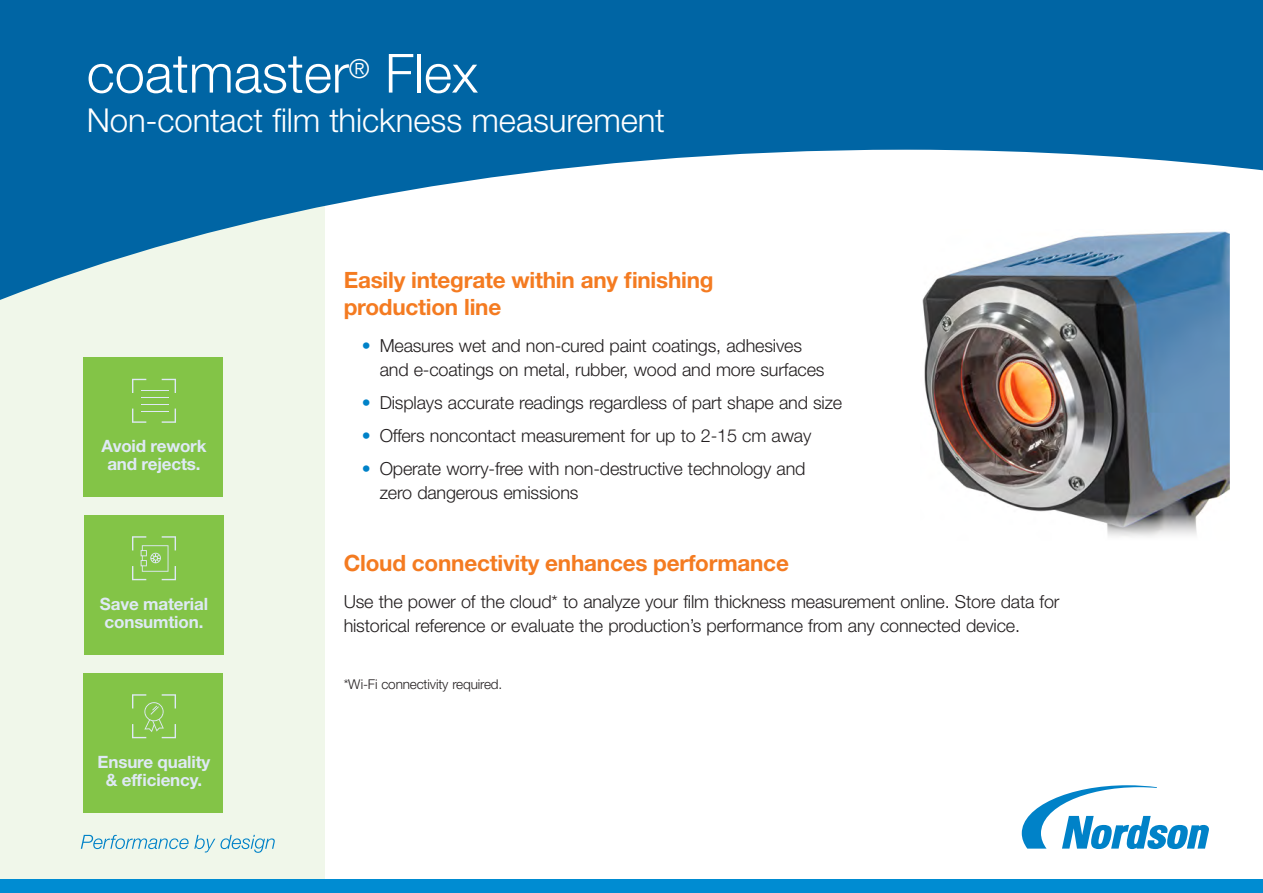
<style>
.page{position:relative;width:1263px;height:893px;background:#fff}
.page>*{position:absolute;margin:0;border:0;box-sizing:border-box;transform-origin:0 0}
.t1{font:300 54px "Helvetica Neue LT Std";color:#fff}
.t2{font:300 33px "Helvetica Neue LT Std";letter-spacing:-.005em;color:#fff}
.t3{font:700 22.5px/27px "Helvetica Neue LT Std";letter-spacing:-.01em;color:#f47b21}
.t4{font:300 18px/24px "Helvetica Neue LT Std";letter-spacing:-.01em;color:#231f20}
.t5{font:700 16.95px/18.1px "Helvetica Neue LT Std";letter-spacing:-.01em;color:#dfe9f5;text-align:center}
.t6{font:300 13.5px "Helvetica Neue LT Std";letter-spacing:-.01em;color:#231f20}
.s1{color:#0082c8}
</style>
<div class="page">
<div style="left:0;top:111px;width:325px;height:782px;background:#f0f7ea"></div>
<svg style="left:0;top:0;width:1263px;height:305px;fill:#0065a4"></svg>
<svg style="left:1022px;top:785px;width:187px;height:64px"></svg>
<div style="left:0;top:880px;width:1263px;height:13px;background:#008cd2"></div>
<svg style="left:81px;top:835px;width:194px;height:18px"></svg>
<img style="left:921px;top:230px;width:308px;height:307px">
<div style="left:83px;top:357px;width:140px;height:140px;background:#83c447"></div>
<svg style="left:132px;top:379px;width:44px;height:19px"></svg>
<svg style="left:132px;top:404px;width:44px;height:19px"></svg>
<div style="left:84px;top:515px;width:140px;height:140px;background:#83c447"></div>
<svg style="left:132px;top:536px;width:44px;height:44px"></svg>
<div style="left:83px;top:673px;width:140px;height:140px;background:#83c447"></div>
<svg style="left:132px;top:694px;width:44px;height:44px"></svg>
<h1 class="t1" style="left:87px;top:40px;width:393px">coatmaster<sup>®</sup> Flex</h1>
<h2 class="t2" style="left:87px;top:100px;width:580px">Non-contact film thickness measurement</h2>
<p class="t5" style="left:102px;top:437px;width:106px">Avoid rework and rejects.</p>
<p class="t5" style="left:100px;top:594px;width:110px;text-align:left">Save material consumtion.</p>
<p class="t5" style="left:98px;top:752px;width:114px">Ensure quality &amp; efficiency.</p>
<p class="t3" style="left:344px;top:266px;width:371px">Easily integrate within any finishing production line</p>
<p class="t4" style="left:380px;top:333px;width:446px;text-indent:-18px"><span class="s1">•</span> Measures wet and non-cured paint coatings, adhesives and e-coatings on metal, rubber, wood and more surfaces</p>
<p class="t4" style="left:362px;top:390px;width:482px"><span class="s1">•</span> Displays accurate readings regardless of part shape and size</p>
<p class="t4" style="left:362px;top:423px;width:451px"><span class="s1">•</span> Offers noncontact measurement for up to 2-15 cm away</p>
<p class="t4" style="left:380px;top:456px;width:427px;text-indent:-18px"><span class="s1">•</span> Operate worry-free with non-destructive technology and zero dangerous emissions</p>
<p class="t3" style="left:344px;top:549px;width:447px">Cloud connectivity enhances performance</p>
<p class="t4" style="left:344px;top:589px;width:717px">Use the power of the cloud* to analyze your film thickness measurement online. Store data for historical reference or evaluate the production’s performance from any connected device.</p>
<p class="t6" style="left:344px;top:676px;width:160px">*Wi-Fi connectivity required.</p>
</div>
